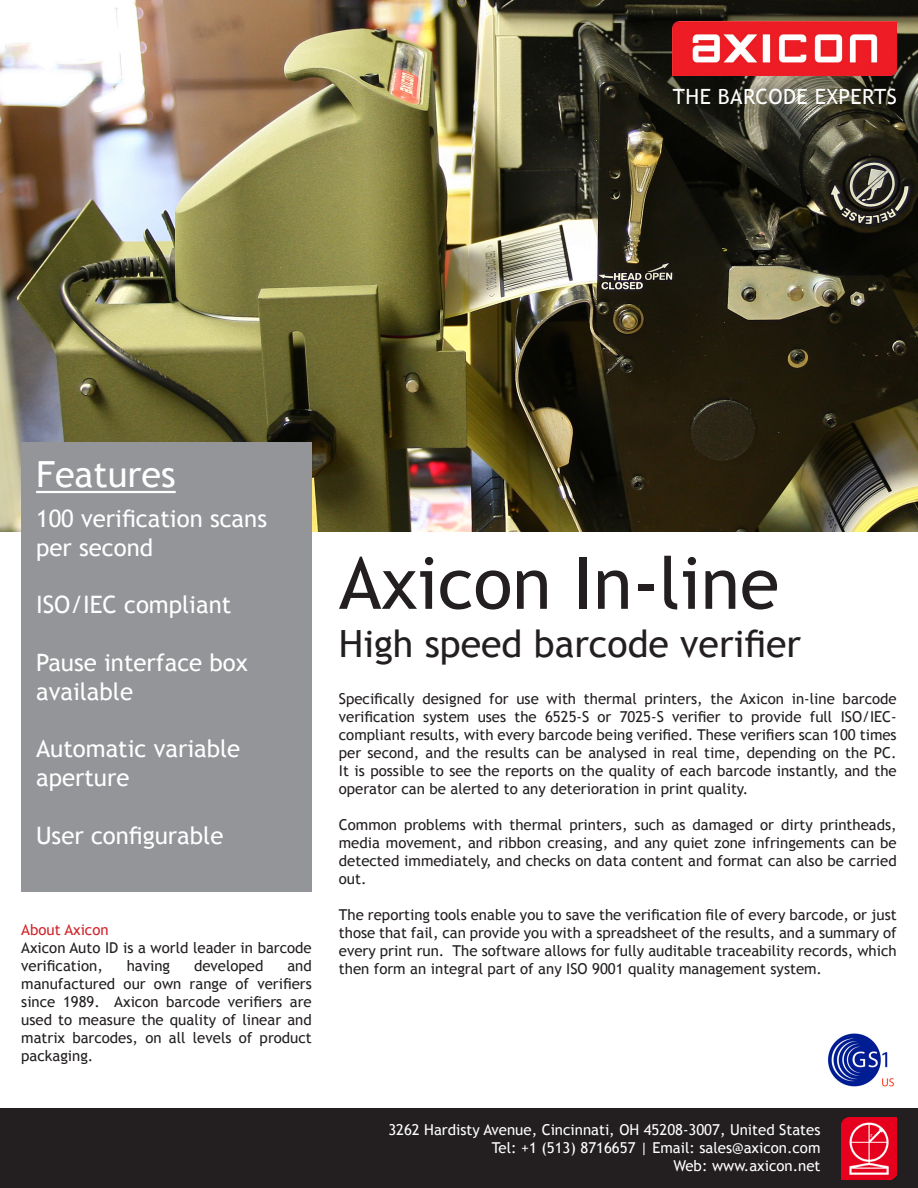
<style>
.page{position:relative;width:918px;height:1188px;background:#fff}
.page>*{position:absolute;margin:0;border:0;box-sizing:border-box;transform-origin:0 0}
.t1{font:72px "Trebuchet MS";color:#231f20}
.t2{font:37.5px "Trebuchet MS";color:#231f20}
.t3{font:36px "Trebuchet MS";color:#fff}
.t4{font:24px/28.8px "Trebuchet MS";color:#fff}
.t5{font:21px "Trebuchet MS";letter-spacing:.02em;color:#fff}
.t6{font:15px/18px "Trebuchet MS";color:#231f20;text-align:justify}
.t7{font:15px "Trebuchet MS";color:#fff}
.t8{font:15px "Trebuchet MS";color:#d1232a}
</style>
<div class="page">
<img style="left:0;top:0;width:918px;height:531px">
<img style="left:673px;top:21px;width:224px;height:54px">
<div style="left:21px;top:442px;width:291px;height:450px;background:#939598"></div>
<hr style="left:36px;top:491px;width:140px;height:2px;background:#fff">
<div style="left:0;top:1108px;width:918px;height:80px;background:#231f20"></div>
<img style="left:841px;top:1117px;width:56px;height:62px">
<img style="left:827px;top:1033px;width:67px;height:54px">
<p class="t5" style="left:673px;top:85px;width:225px">THE BARCODE EXPERTS</p>
<p class="t3" style="left:36px;top:453px;width:141px">Features</p>
<p class="t4" style="left:36px;top:505px;width:232px">100 verification scans per second</p>
<p class="t4" style="left:36px;top:591px;width:197px">ISO/IEC compliant</p>
<p class="t4" style="left:36px;top:649px;width:213px">Pause interface box available</p>
<p class="t4" style="left:36px;top:735px;width:206px">Automatic variable</p>
<p class="t4" style="left:36px;top:764px;width:95px">aperture</p>
<p class="t4" style="left:36px;top:821px;width:189px">User configurable</p>
<p class="t8" style="left:21px;top:921px;width:89px">About Axicon</p>
<p class="t6" style="left:21px;top:939px;width:292px">Axicon Auto ID is a world leader in barcode verification,</p>
<p class="t6" style="left:21px;top:957px;width:292px;text-indent:266px">and manufactured our own range of verifiers since 1989. Axicon barcode verifiers are used to measure the quality of linear and matrix barcodes, on all levels of product packaging.</p>
<p class="t6" style="left:127px;top:957px;width:45px">having</p>
<p class="t6" style="left:194px;top:957px;width:71px">developed</p>
<p class="t1" style="left:339px;top:541px;width:442px">Axicon In-line</p>
<p class="t2" style="left:339px;top:621px;width:464px">High speed barcode verifier</p>
<p class="t6" style="left:339px;top:690px;width:559px">Specifically designed for use with thermal printers, the Axicon in-line barcode verification system uses the 6525-S or 7025-S verifier to provide full ISO/IEC&shy;compliant results, with every barcode being verified. These verifiers scan 100 times per second, and the results can be analysed in real time, depending on the PC.<br>It is possible to see the reports on the quality of each barcode instantly, and the operator can be alerted to any deterioration in print quality.</p>
<p class="t6" style="left:339px;top:816px;width:559px">Common problems with thermal printers, such as damaged or dirty printheads, media movement, and ribbon creasing, and any quiet zone infringements can be detected immediately, and checks on data content and format can also be carried out.</p>
<p class="t6" style="left:339px;top:906px;width:559px">The reporting tools enable you to save the verification file of every barcode, or just those that fail, can provide you with a spreadsheet of the results, and a summary of every print run. The software allows for fully auditable traceability records, which then form an integral part of any ISO 9001 quality management system.</p>
<p class="t7" style="left:388px;top:1121px;width:434px">3262 Hardisty Avenue, Cincinnati, OH 45208-3007, United States</p>
<p class="t7" style="left:492px;top:1139px;width:330px">Tel: +1 (513) 8716657 | Email: sales@axicon.com</p>
<p class="t7" style="left:673px;top:1157px;width:149px">Web: www.axicon.net</p>
</div>
